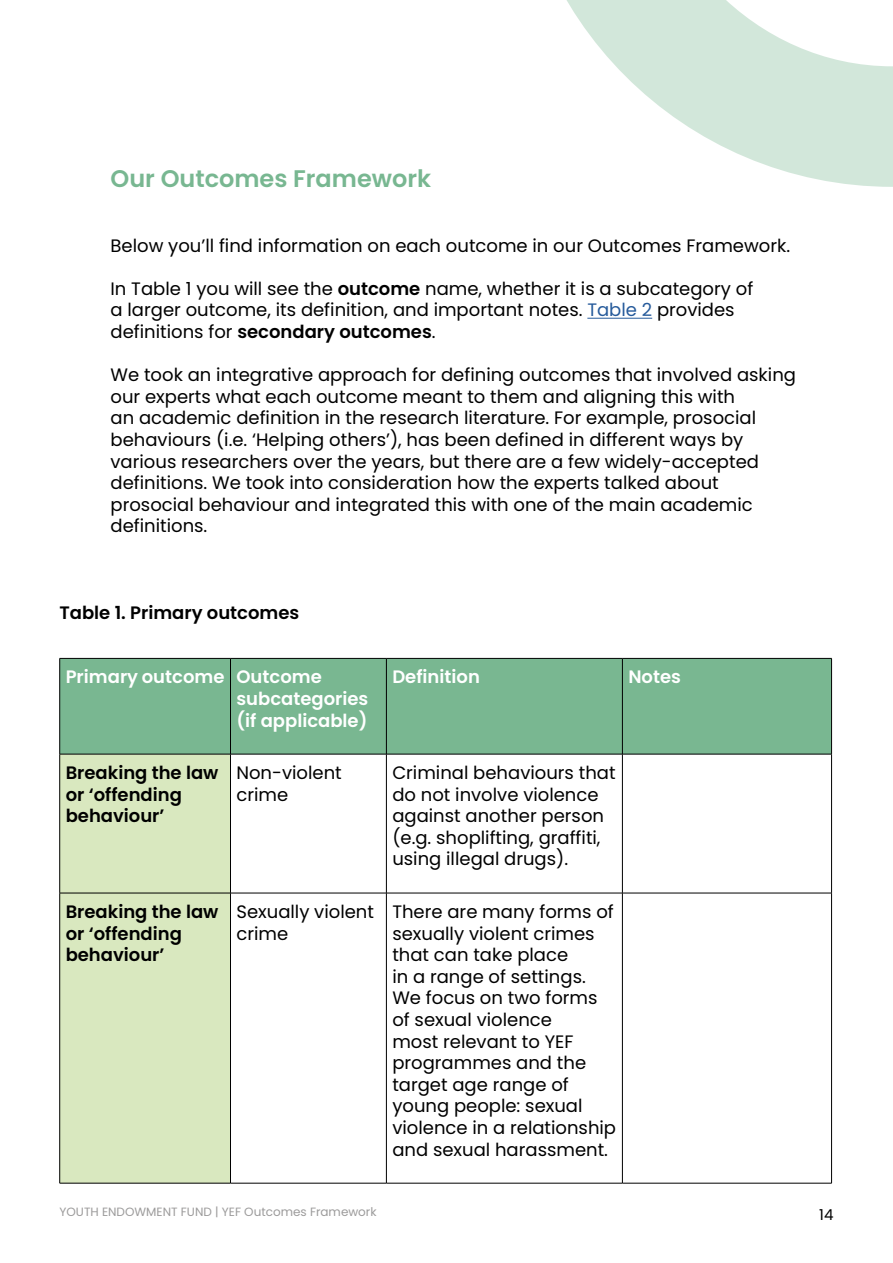
<style>
.page{position:relative;width:893px;height:1263px;background:#fff}
.page>*{position:absolute;margin:0;border:0;box-sizing:border-box;transform-origin:0 0}
.t1{font:600 24px "Poppins";color:#78b791}
.t2{font:18px/21.6px "Poppins";color:#000}
.t3{font:600 18px/21.6px "Poppins";color:#000}
.t4{font:600 18px/21.6px "Poppins";color:#fff}
.t5{font:15px "Poppins";color:#000}
.t6{font:12px "Poppins";color:#9c9b9b}
.s1{font-weight:600}
.s2{color:#275b9b}
</style>
<div class="page">
<svg style="left:566px;top:0;width:327px;height:187px;fill:#d2e7da"></svg>
<hr style="left:587px;top:318px;width:65px;height:1px;background:#275b9b">
<div style="left:60px;top:659px;width:771px;height:95px;background:#79b791"></div>
<div style="left:60px;top:755px;width:170px;height:428px;background:#d9e8bf"></div>
<hr style="left:60px;top:658px;width:170px;height:1px;background:#000">
<hr style="left:59px;top:659px;width:1px;height:95px;background:#000">
<hr style="left:230px;top:658px;width:156px;height:1px;background:#000">
<hr style="left:230px;top:659px;width:1px;height:95px;background:#000">
<hr style="left:386px;top:658px;width:236px;height:1px;background:#000">
<hr style="left:386px;top:659px;width:1px;height:95px;background:#000">
<hr style="left:622px;top:658px;width:210px;height:1px;background:#000">
<hr style="left:622px;top:659px;width:1px;height:95px;background:#000">
<hr style="left:831px;top:659px;width:1px;height:95px;background:#000">
<hr style="left:60px;top:754px;width:170px;height:1px;background:#000">
<hr style="left:59px;top:754px;width:1px;height:139px;background:#000">
<hr style="left:230px;top:754px;width:156px;height:1px;background:#000">
<hr style="left:230px;top:754px;width:1px;height:139px;background:#000">
<hr style="left:386px;top:754px;width:236px;height:1px;background:#000">
<hr style="left:386px;top:754px;width:1px;height:139px;background:#000">
<hr style="left:622px;top:754px;width:210px;height:1px;background:#000">
<hr style="left:622px;top:754px;width:1px;height:139px;background:#000">
<hr style="left:831px;top:754px;width:1px;height:139px;background:#000">
<hr style="left:60px;top:893px;width:170px;height:1px;background:#000">
<hr style="left:59px;top:893px;width:1px;height:290px;background:#000">
<hr style="left:230px;top:893px;width:156px;height:1px;background:#000">
<hr style="left:230px;top:893px;width:1px;height:290px;background:#000">
<hr style="left:386px;top:893px;width:236px;height:1px;background:#000">
<hr style="left:386px;top:893px;width:1px;height:290px;background:#000">
<hr style="left:622px;top:893px;width:210px;height:1px;background:#000">
<hr style="left:622px;top:893px;width:1px;height:290px;background:#000">
<hr style="left:831px;top:893px;width:1px;height:290px;background:#000">
<hr style="left:60px;top:1183px;width:170px;height:1px;background:#000">
<hr style="left:230px;top:1183px;width:156px;height:1px;background:#000">
<hr style="left:386px;top:1183px;width:236px;height:1px;background:#000">
<hr style="left:622px;top:1183px;width:210px;height:1px;background:#000">
<h1 class="t1" style="left:111px;top:164px;width:322px">Our Outcomes Framework</h1>
<p class="t2" style="left:111px;top:235px;width:681px">Below you’ll find information on each outcome in our Outcomes Framework.</p>
<p class="t2" style="left:111px;top:278px;width:644px">In Table 1 you will see the <span class="s1">outcome</span> name, whether it is a subcategory of a larger outcome, its definition, and important notes. <span class="s2">Table 2</span> provides definitions for <span class="s1">secondary outcomes</span>.</p>
<p class="t2" style="left:111px;top:364px;width:687px">We took an integrative approach for defining outcomes that involved asking our experts what each outcome meant to them and aligning this with<br>an academic definition in the research literature. For example, prosocial behaviours (i.e. ‘Helping others’), has been defined in different ways by various researchers over the years, but there are a few widely-accepted definitions. We took into consideration how the experts talked about prosocial behaviour and integrated this with one of the main academic definitions.</p>
<p class="t3" style="left:60px;top:602px;width:241px">Table 1. Primary outcomes</p>
<p class="t4" style="left:236px;top:666px;width:133px;text-indent:-171px">Primary outcome Outcome subcategories (if applicable)</p>
<p class="t4" style="left:392px;top:666px;width:89px">Definition</p>
<p class="t4" style="left:628px;top:666px;width:54px">Notes</p>
<p class="t3" style="left:66px;top:762px;width:154px">Breaking the law or ‘offending behaviour’</p>
<p class="t2" style="left:236px;top:762px;width:107px">Non-violent crime</p>
<p class="t2" style="left:392px;top:762px;width:225px">Criminal behaviours that do not involve violence against another person (e.g. shoplifting, graffiti, using illegal drugs).</p>
<p class="t3" style="left:66px;top:901px;width:154px">Breaking the law or ‘offending behaviour’</p>
<p class="t2" style="left:236px;top:901px;width:139px">Sexually violent crime</p>
<p class="t2" style="left:392px;top:901px;width:225px">There are many forms of sexually violent crimes that can take place<br>in a range of settings.<br>We focus on two forms of sexual violence<br>most relevant to YEF programmes and the target age range of young people: sexual violence in a relationship and sexual harassment.</p>
<p class="t6" style="left:60px;top:1205px;width:319px">YOUTH ENDOWMENT FUND | YEF Outcomes Framework</p>
<p class="t5" style="left:819px;top:1206px;width:16px">14</p>
</div>
